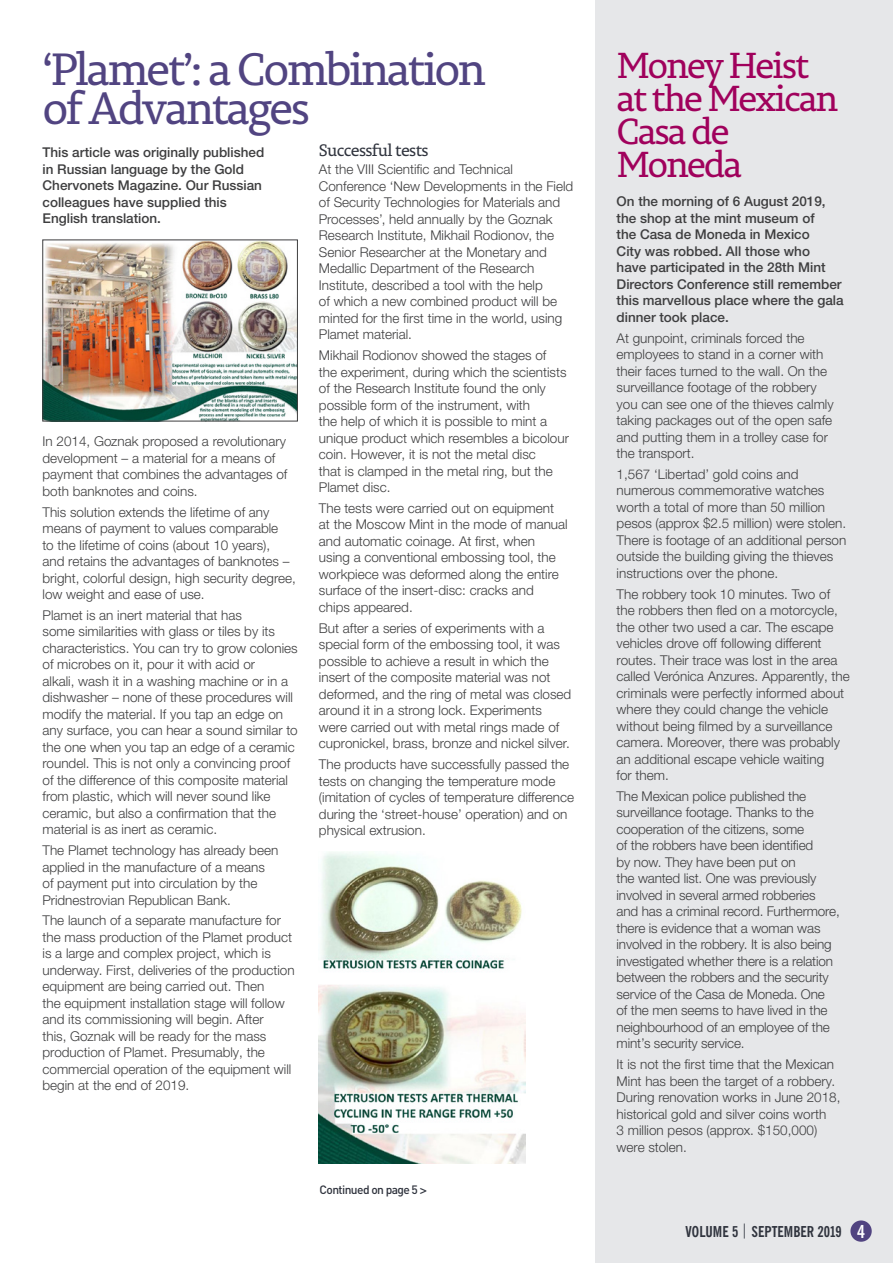
<style>
.page{position:relative;width:893px;height:1263px;background:#fff}
.page>*{position:absolute;margin:0;border:0;box-sizing:border-box;transform-origin:0 0}
.R_-_Title{font:45px/39px "Permian Slab Serif Typeface";letter-spacing:-.065em;color:#514481}
.R_-_Header{font:36px/33px "Permian Slab Serif Typeface";letter-spacing:-.06em;color:#a0015c}
.t1{font:700 condensed 18px "News Gothic BT";color:#fff}
.R_-_Sub_Sub_Header{font:16.5px "Permian Slab Serif Typeface";letter-spacing:-.04em;color:#30343e}
.t2{font:700 condensed 15px "News Gothic BT";color:#30343e}
.R_-_Body_1{font:300 13.5px/16.5px "Helvetica Neue LTW1 G";color:#3e3e3f}
.R_-_Body_1-2{font:500 13.5px/16.5px "Helvetica Neue LTW1 G";color:#3e3e3f}
.R_-_Body_1-3{font:500 12px "DIN";letter-spacing:-.05em;color:#30343e}
.s1{font-family:"Helvetica Neue LTW1 G"}
.s2{font-weight:400}
</style>
<div class="page">
<div style="left:595px;top:0;width:298px;height:1263px;background:#e6e7e9"></div>
<div style="left:850px;top:1220px;width:22px;height:22px;background:#514481;border-radius:50%"></div>
<img style="left:45px;top:242px;width:251px;height:177px">
<div style="left:43px;top:240px;width:255px;height:181px;border:1px solid #3e3e3f"></div>
<img style="left:319px;top:852px;width:206px;height:311px">
<p class="R_-_Title" style="left:43px;top:48px;width:445px">‘Plamet’: a Combination of Advantages</p>
<p class="R_-_Body_1-2" style="left:43px;top:144px;width:223px">This article was originally published in Russian language by the Gold<br>Chervonets Magazine. Our Russian colleagues have supplied this<br>English translation.</p>
<p class="R_-_Sub_Sub_Header" style="left:319px;top:137px;width:111px">Successful tests</p>
<p class="R_-_Body_1" style="left:319px;top:161px;width:256px">At the VIII Scientific and Technical Conference ‘New Developments in the Field of Security Technologies for Materials and Processes’, held annually by the Goznak Research Institute, Mikhail Rodionov, the Senior Researcher at the Monetary and Medallic Department of the Research Institute, described a tool with the help<br>of which a new combined product will be minted for the first time in the world, using Plamet material.</p>
<p class="R_-_Body_1" style="left:319px;top:347px;width:251px">Mikhail Rodionov showed the stages of<br>the experiment, during which the scientists of the Research Institute found the only possible form of the instrument, with<br>the help of which it is possible to mint a unique product which resembles a bicolour coin. However, it is not the metal disc<br>that is clamped in the metal ring, but the Plamet disc.</p>
<p class="R_-_Body_1" style="left:319px;top:500px;width:250px">The tests were carried out on equipment at the Moscow Mint in the mode of manual and automatic coinage. At first, when using a conventional embossing tool, the workpiece was deformed along the entire surface of the insert-disc: cracks and chips appeared.</p>
<p class="R_-_Body_1" style="left:319px;top:620px;width:254px">But after a series of experiments with a special form of the embossing tool, it was possible to achieve a result in which the insert of the composite material was not deformed, and the ring of metal was closed around it in a strong lock. Experiments were carried out with metal rings made of cupronickel, brass, bronze and nickel silver.</p>
<p class="R_-_Body_1" style="left:319px;top:756px;width:257px">The products have successfully passed the tests on changing the temperature mode (imitation of cycles of temperature difference during the ‘street-house’ operation) and on physical extrusion.</p>
<p class="R_-_Body_1" style="left:43px;top:433px;width:246px">In 2014, Goznak proposed a revolutionary development – a material for a means of payment that combines the advantages of both banknotes and coins.</p>
<p class="R_-_Body_1" style="left:43px;top:503px;width:255px">This solution extends the lifetime of any means of payment to values comparable<br>to the lifetime of coins (about 10 years),<br>and retains the advantages of banknotes – bright, colorful design, high security degree, low weight and ease of use.</p>
<p class="R_-_Body_1" style="left:43px;top:607px;width:257px">Plamet is an inert material that has<br>some similarities with glass or tiles by its characteristics. You can try to grow colonies of microbes on it, pour it with acid or<br>alkali, wash it in a washing machine or in a dishwasher – none of these procedures will modify the material. If you tap an edge on any surface, you can hear a sound similar to the one when you tap an edge of a ceramic roundel. This is not only a convincing proof of the difference of this composite material from plastic, which will never sound like ceramic, but also a confirmation that the material is as inert as ceramic.</p>
<p class="R_-_Body_1" style="left:43px;top:842px;width:237px">The Plamet technology has already been applied in the manufacture of a means of payment put into circulation by the Pridnestrovian Republican Bank.</p>
<p class="R_-_Body_1" style="left:43px;top:912px;width:254px">The launch of a separate manufacture for the mass production of the Plamet product is a large and complex project, which is underway. First, deliveries of the production equipment are being carried out. Then<br>the equipment installation stage will follow and its commissioning will begin. After<br>this, Goznak will be ready for the mass production of Plamet. Presumably, the commercial operation of the equipment will begin at the end of 2019.</p>
<p class="R_-_Body_1-3" style="left:320px;top:1182px;width:109px">Continued on page 5 <span class="s1">&gt;</span></p>
<p class="R_-_Header" style="left:617px;top:48px;width:224px">Money Heist at the Mexican<br>Casa de<br>Moneda</p>
<p class="R_-_Body_1-2" style="left:617px;top:193px;width:229px">On the morning of 6 August 2019, the shop at the mint museum of<br>the Casa de Moneda in Mexico<br>City was robbed. All those who<br>have participated in the 28th Mint<br>Directors Conference still remember this marvellous place where the gala dinner took place.</p>
<p class="R_-_Body_1" style="left:617px;top:329px;width:219px">At gunpoint, criminals forced the employees to stand in a corner with their faces turned to the wall. On the surveillance footage of the robbery you can see one of the thieves calmly taking packages out of the open safe and putting them in a trolley case for the transport.</p>
<p class="R_-_Body_1" style="left:617px;top:466px;width:231px">1,567 ‘Libertad’ gold coins and numerous commemorative watches worth a total of more than 50 million pesos (approx $2.5 million) were stolen.<br>There is footage of an additional person outside the building giving the thieves instructions over the phone.</p>
<p class="R_-_Body_1" style="left:617px;top:585px;width:235px">The robbery took 10 minutes. Two of the robbers then fled on a motorcycle, the other two used a car. The escape vehicles drove off following different routes. Their trace was lost in the area called Verónica Anzures. Apparently, the criminals were perfectly informed about where they could change the vehicle without being filmed by a surveillance camera. Moreover, there was probably an additional escape vehicle waiting<br>for them.</p>
<p class="R_-_Body_1" style="left:617px;top:788px;width:225px">The Mexican police published the surveillance footage. Thanks to the cooperation of the citizens, some<br>of the robbers have been identified<br>by now. They have been put on<br>the wanted list. One was previously involved in several armed robberies and has a criminal record. Furthermore, there is evidence that a woman was involved in the robbery. It is also being investigated whether there is a relation between the robbers and the security service of the Casa de Moneda. One<br>of the men seems to have lived in the neighbourhood of an employee of the mint’s security service.</p>
<p class="R_-_Body_1" style="left:617px;top:1056px;width:225px">It is not the first time that the Mexican Mint has been the target of a robbery.<br>During renovation works in June 2018, historical gold and silver coins worth<br>3 million pesos (approx. $150,000) were stolen.</p>
<p class="t2" style="left:686px;top:1222px;width:158px">VOLUME 5 <span class="s2">|</span> SEPTEMBER 2019</p>
<p class="t1" style="left:857px;top:1220px;width:9px">4</p>
</div>
